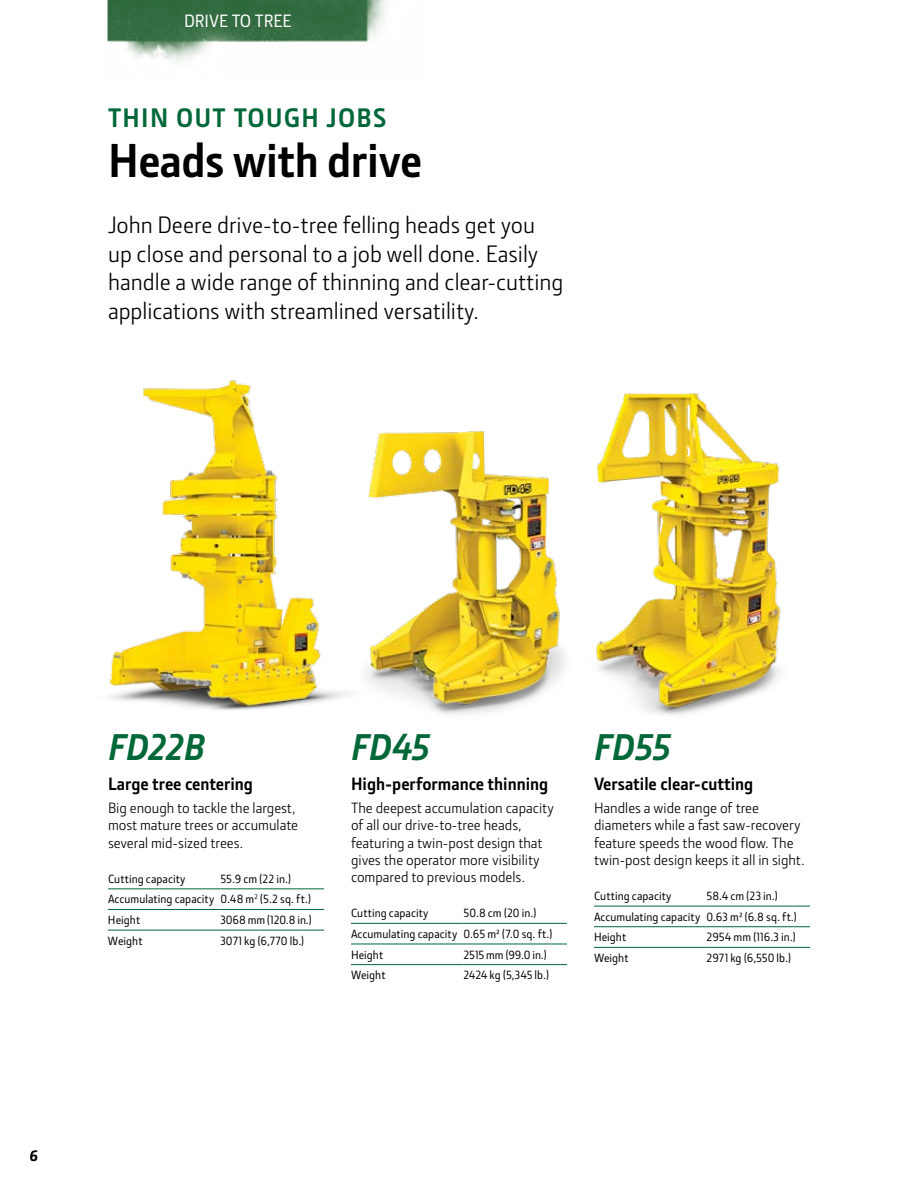
<style>
.page{position:relative;width:918px;height:1188px;background:#fff}
.page>*{position:absolute;margin:0;border:0;box-sizing:border-box;transform-origin:0 0}
.t1{font:700 48px "JD Sans Pro";letter-spacing:-.01em;color:#000}
.t2{font:italic 700 37.5px "JD Sans Pro";letter-spacing:-.005em;color:#006838}
.t3{font:700 27px "JD Sans Pro";letter-spacing:.05em;color:#006838}
.t4{font:24px/28.8px "JD Sans Pro";color:#000}
.t5{font:700 18px "JD Sans Pro";color:#000}
.t6{font:500 18px "JD Sans Pro";color:#fff}
.t7{font:15px/17.2px "JD Sans Pro";color:#000}
.t8{font:500 15px "JD Sans Pro";color:#000}
.t9{font:500 12px/20.7px "JD Sans Pro";letter-spacing:.005em;color:#000}
</style>
<div class="page">
<img style="left:109px;top:380px;width:169px;height:330px">
<img style="left:278px;top:431px;width:250px;height:283px">
<img style="left:528px;top:393px;width:253px;height:322px">
<img style="left:106px;top:0;width:281px;height:62px">
<hr style="left:108px;top:888px;width:112px;height:1px;background:#006838">
<hr style="left:220px;top:888px;width:104px;height:1px;background:#006838">
<hr style="left:108px;top:909px;width:112px;height:1px;background:#006838">
<hr style="left:220px;top:909px;width:104px;height:1px;background:#006838">
<hr style="left:108px;top:930px;width:112px;height:1px;background:#006838">
<hr style="left:220px;top:930px;width:104px;height:1px;background:#006838">
<hr style="left:351px;top:923px;width:113px;height:1px;background:#006838">
<hr style="left:464px;top:923px;width:103px;height:1px;background:#006838">
<hr style="left:351px;top:944px;width:113px;height:1px;background:#006838">
<hr style="left:464px;top:944px;width:103px;height:1px;background:#006838">
<hr style="left:351px;top:964px;width:113px;height:1px;background:#006838">
<hr style="left:464px;top:964px;width:103px;height:1px;background:#006838">
<hr style="left:594px;top:906px;width:112px;height:1px;background:#006838">
<hr style="left:706px;top:906px;width:104px;height:1px;background:#006838">
<hr style="left:594px;top:926px;width:112px;height:1px;background:#006838">
<hr style="left:706px;top:926px;width:104px;height:1px;background:#006838">
<hr style="left:594px;top:947px;width:112px;height:1px;background:#006838">
<hr style="left:706px;top:947px;width:104px;height:1px;background:#006838">
<p class="t6" style="left:184px;top:9px;width:109px">DRIVE TO TREE</p>
<h3 class="t3" style="left:108px;top:101px;width:280px">THIN OUT TOUGH JOBS</h3>
<h1 class="t1" style="left:108px;top:129px;width:316px">Heads with drive</h1>
<h3 class="t4" style="left:108px;top:210px;width:457px">John Deere drive-to-tree felling heads get you up close and personal to a job well done. Easily handle a wide range of thinning and clear-cutting applications with streamlined versatility.</h3>
<p class="t8" style="left:30px;top:1146px;width:10px">6</p>
<h2 class="t2" style="left:108px;top:722px;width:98px">FD22B</h2>
<p class="t5" style="left:108px;top:772px;width:146px">Large tree centering</p>
<p class="t7" style="left:108px;top:799px;width:192px">Big enough to tackle the largest, most mature trees or accumulate several mid-sized trees.</p>
<p class="t9" style="left:108px;top:868px;width:205px;text-indent:113px">55.9 cm (22 in.)<br>Accumulating capacity 0.48 m<sup>2</sup> (5.2 sq. ft.)<br>Height</p>
<p class="t9" style="left:108px;top:868px;width:79px">Cutting capacity</p>
<p class="t9" style="left:220px;top:909px;width:93px">3068 mm (120.8 in.)</p>
<p class="t9" style="left:108px;top:930px;width:36px">Weight</p>
<p class="t9" style="left:220px;top:930px;width:86px">3071 kg (6,770 lb.)</p>
<h2 class="t2" style="left:351px;top:722px;width:80px">FD45</h2>
<p class="t5" style="left:351px;top:772px;width:199px">High-performance thinning</p>
<p class="t7" style="left:351px;top:799px;width:204px">The deepest accumulation capacity of all our drive-to-tree heads, featuring a twin-post design that gives the operator more visibility compared to previous models.</p>
<p class="t9" style="left:351px;top:903px;width:203px;text-indent:112px">50.8 cm (20 in.)<br>Accumulating capacity 0.65 m² (7.0 sq. ft.)<br>Height</p>
<p class="t9" style="left:351px;top:903px;width:79px">Cutting capacity</p>
<p class="t9" style="left:464px;top:944px;width:85px">2515 mm (99.0 in.)</p>
<p class="t9" style="left:351px;top:964px;width:36px">Weight</p>
<p class="t9" style="left:464px;top:964px;width:88px">2424 kg (5,345 lb.)</p>
<h2 class="t2" style="left:594px;top:722px;width:78px">FD55</h2>
<p class="t5" style="left:594px;top:772px;width:161px">Versatile clear-cutting</p>
<p class="t7" style="left:594px;top:799px;width:212px">Handles a wide range of tree diameters while a fast saw-recovery feature speeds the wood flow. The twin-post design keeps it all in sight.</p>
<p class="t9" style="left:594px;top:885px;width:205px;text-indent:112px">58.4 cm (23 in.)<br>Accumulating capacity 0.63 m² (6.8 sq. ft.)<br>Height</p>
<p class="t9" style="left:594px;top:885px;width:79px">Cutting capacity</p>
<p class="t9" style="left:706px;top:927px;width:91px">2954 mm (116.3 in.)</p>
<p class="t9" style="left:594px;top:947px;width:36px">Weight</p>
<p class="t9" style="left:706px;top:947px;width:86px">2971 kg (6,550 lb.)</p>
</div>
